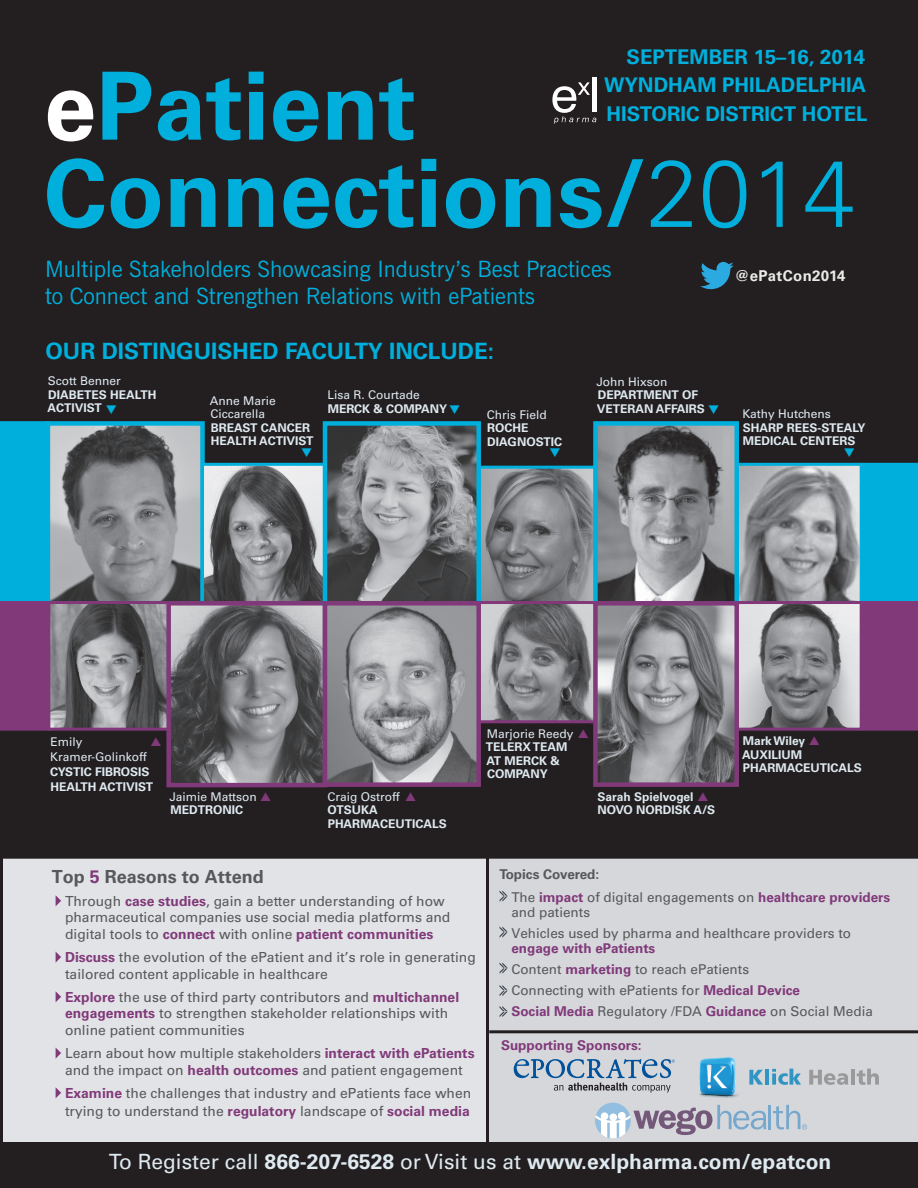
<style>
.page{position:relative;width:918px;height:1188px;background:#231f20}
.page>*{position:absolute;margin:0;border:0;box-sizing:border-box;transform-origin:0 0}
.t1{font:700 94.2px "Univers";color:#00afdc}
.t2{font:22.5px/27px "News Gothic BT";color:#00afdc}
.t3{font:700 22.5px "Univers";color:#00afdc}
.t4{font:700 21px "Univers";color:#dee9f0}
.t5{font:700 20.25px/28.5px "Univers";color:#00afdc}
.t6{font:700 18px "Univers";color:#57585a}
.t7{font:700 15px "Univers";letter-spacing:.02em;color:#e9ebe8}
.t8{font:13.8px/16.5px "Univers";color:#57585a}
.t9{font:13.5px/15px "Univers";color:#57585a}
.t10{font:700 13.5px "Univers";color:#81397a}
.t11{font:700 13.5px "Univers";color:#57585a}
.t12{font:700 12px/13.5px "Univers";color:#dee9f0}
.t13{font:12px/13.5px "Univers";color:#dee9f0}
.s1{color:#fff}
.s2{font-weight:300}
.s3{font-weight:400}
.s4{color:#00afdc}
.s5{color:#81397a}
.s6{font-weight:700;color:#81397a}
</style>
<div class="page">
<img style="left:481px;top:470px;width:112px;height:131px">
<div style="left:475px;top:466px;width:122px;height:139px;border:3px solid #00afdc"></div>
<img style="left:739px;top:467px;width:120px;height:260px">
<div style="left:735px;top:463px;width:128px;height:142px;border:3px solid #00afdc"></div>
<img style="left:51px;top:426px;width:149px;height:175px">
<div style="left:46px;top:421px;width:159px;height:185px;border:4px solid #00afdc"></div>
<img style="left:205px;top:467px;width:118px;height:134px">
<div style="left:201px;top:463px;width:126px;height:142px;border:3px solid #00afdc"></div>
<img style="left:51px;top:605px;width:115px;height:122px">
<div style="left:47px;top:601px;width:123px;height:130px;border:3px solid #81397a"></div>
<svg style="left:0;top:421px;width:50px;height:310px;background:#367db2"></svg>
<img style="left:171px;top:606px;width:151px;height:176px">
<div style="left:166px;top:601px;width:161px;height:186px;border:4px solid #81397a"></div>
<div style="left:735px;top:601px;width:128px;height:130px;border:3px solid #81397a"></div>
<svg style="left:861px;top:463px;width:57px;height:268px;background:#3e75ac"></svg>
<img style="left:481px;top:605px;width:112px;height:114px">
<div style="left:477px;top:601px;width:120px;height:122px;border:3px solid #81397a"></div>
<div style="left:2px;top:857px;width:513px;height:294px;background:#e1e3e6"></div>
<div style="left:0;top:856px;width:517px;height:296px;border:3px solid #231f20"></div>
<div style="left:486px;top:856px;width:432px;height:287px;background:#d5d7db"></div>
<img style="left:598px;top:426px;width:136px;height:356px">
<div style="left:593px;top:421px;width:146px;height:185px;border:4px solid #00afdc"></div>
<img style="left:328px;top:426px;width:148px;height:356px">
<div style="left:323px;top:421px;width:158px;height:185px;border:4px solid #00afdc"></div>
<div style="left:323px;top:601px;width:158px;height:186px;border:4px solid #81397a"></div>
<div style="left:593px;top:601px;width:146px;height:186px;border:4px solid #81397a"></div>
<svg style="left:500px;top:890px;width:8px;height:12px"></svg>
<svg style="left:500px;top:926px;width:8px;height:12px"></svg>
<svg style="left:500px;top:962px;width:8px;height:12px"></svg>
<svg style="left:500px;top:985px;width:8px;height:11px"></svg>
<svg style="left:500px;top:1006px;width:8px;height:11px"></svg>
<svg style="left:56px;top:896px;width:5px;height:10px"></svg>
<svg style="left:56px;top:952px;width:5px;height:10px"></svg>
<svg style="left:56px;top:992px;width:5px;height:10px"></svg>
<svg style="left:56px;top:1048px;width:5px;height:10px"></svg>
<svg style="left:56px;top:1088px;width:5px;height:10px"></svg>
<svg style="left:700px;top:262px;width:34px;height:27px"></svg>
<hr style="left:592px;top:78px;width:4px;height:34px;background:#fff">
<svg style="left:552px;top:82px;width:44px;height:42px"></svg>
<div style="left:2px;top:1143px;width:916px;height:45px;background:#231f20"></div>
<hr style="left:765px;top:1069px;width:4px;height:16px;background:#3195c3">
<svg style="left:772px;top:1069px;width:29px;height:16px"></svg>
<svg style="left:809px;top:1070px;width:39px;height:15px"></svg>
<hr style="left:851px;top:1069px;width:4px;height:16px;background:#9a9a9a">
<svg style="left:857px;top:1069px;width:22px;height:16px"></svg>
<hr style="left:768px;top:1105px;width:3px;height:24px;background:#76a8ce">
<svg style="left:773px;top:1105px;width:34px;height:25px"></svg>
<svg style="left:514px;top:1057px;width:252px;height:81px;background:#b5c2d0"></svg>
<hr style="left:489px;top:1030px;width:429px;height:3px;background:#231f20">
<p class="t5" style="left:627px;top:43px;width:240px">SEPTEMBER 15–16, 2014</p>
<p class="t5" style="left:604px;top:71px;width:265px">WYNDHAM PHILADELPHIA<br>HISTORIC DISTRICT HOTEL</p>
<p class="t1" style="left:44px;top:51px;width:373px"><span class="s1">e</span>Patient</p>
<p class="t1" style="left:44px;top:139px;width:813px">Connections/<span class="s2">2014</span></p>
<p class="t2" style="left:45px;top:255px;width:568px">Multiple Stakeholders Showcasing Industry’s Best Practices to Connect and Strengthen Relations with ePatients</p>
<p class="t3" style="left:45px;top:338px;width:450px">OUR DISTINGUISHED FACULTY INCLUDE:</p>
<p class="t12" style="left:48px;top:374px;width:110px"><span class="s3">Scott Benner<br></span>DIABETES HEALTH<br>ACTIVIST</p>
<p class="t13" style="left:210px;top:394px;width:68px">Anne Marie<br>Ciccarella</p>
<p class="t12" style="left:211px;top:421px;width:104px">BREAST CANCER<br>HEALTH ACTIVIST</p>
<p class="t13" style="left:327px;top:388px;width:94px">Lisa R. Courtade</p>
<p class="t12" style="left:328px;top:402px;width:134px">MERCK &amp; COMPANY <span class="s4">❑</span></p>
<p class="t13" style="left:487px;top:408px;width:62px">Chris Field</p>
<p class="t12" style="left:487px;top:421px;width:76px">ROCHE<br>DIAGNOSTIC</p>
<p class="t13" style="left:596px;top:375px;width:73px">John Hixson</p>
<p class="t12" style="left:597px;top:389px;width:124px">DEPARTMENT OF<br>VETERAN AFFAIRS <span class="s4">❑</span></p>
<p class="t7" style="left:735px;top:267px;width:112px">@ePatCon2014</p>
<p class="t13" style="left:742px;top:407px;width:90px">Kathy Hutchens</p>
<p class="t12" style="left:743px;top:421px;width:124px">SHARP REES-STEALY<br>MEDICAL CENTERS</p>
<p class="t13" style="left:50px;top:734px;width:98px;line-height:15px">Emily<br>Kramer-Golinkoff</p>
<p class="t12" style="left:50px;top:764px;width:104px;line-height:15px">CYSTIC FIBROSIS<br>HEALTH ACTIVIST</p>
<p class="t13" style="left:169px;top:790px;width:89px">Jaimie Mattson</p>
<p class="t12" style="left:171px;top:804px;width:74px">MEDTRONIC</p>
<p class="t13" style="left:327px;top:790px;width:74px">Craig Ostroff</p>
<p class="t12" style="left:328px;top:804px;width:121px">OTSUKA<br>PHARMACEUTICALS</p>
<p class="t13" style="left:487px;top:727px;width:88px">Marjorie Reedy</p>
<p class="t12" style="left:486px;top:740px;width:83px">TELERX TEAM<br>AT MERCK &amp;<br>COMPANY</p>
<p class="t12" style="left:598px;top:790px;width:97px">Sarah Spielvogel</p>
<p class="t12" style="left:598px;top:804px;width:119px">NOVO NORDISK A/S</p>
<p class="t12" style="left:743px;top:734px;width:64px">Mark Wiley</p>
<p class="t12" style="left:742px;top:748px;width:121px">AUXILIUM<br>PHARMACEUTICALS</p>
<p class="t6" style="left:52px;top:866px;width:214px">Top <span class="s5">5</span> Reasons to Attend</p>
<p class="t8" style="left:65px;top:893px;width:387px">Through <span class="s6">case studies</span>, gain a better understanding of how pharmaceutical companies use social media platforms and digital tools to <span class="s6">connect</span> with online <span class="s6">patient communities</span></p>
<p class="t8" style="left:65px;top:949px;width:412px"><span class="s6">Discuss</span> the evolution of the ePatient and it’s role in generating tailored content applicable in healthcare</p>
<p class="t8" style="left:65px;top:989px;width:396px"><span class="s6">Explore</span> the use of third party contributors and <span class="s6">multichannel engagements</span> to strengthen stakeholder relationships with online patient communities</p>
<p class="t8" style="left:65px;top:1045px;width:411px">Learn about how multiple stakeholders <span class="s6">interact with ePatients </span>and the impact on <span class="s6">health outcomes</span> and patient engagement</p>
<p class="t8" style="left:65px;top:1084px;width:408px;line-height:18px"><span class="s6">Examine</span> the challenges that industry and ePatients face when trying to understand the <span class="s6">regulatory</span> landscape of <span class="s6">social media</span></p>
<p class="t11" style="left:500px;top:867px;width:101px">Topics Covered:</p>
<p class="t9" style="left:511px;top:889px;width:380px">The <span class="s6">impact</span> of digital engagements on <span class="s6">healthcare providers </span>and patients</p>
<p class="t9" style="left:511px;top:925px;width:341px">Vehicles used by pharma and healthcare providers to <span class="s6">engage with ePatients</span></p>
<p class="t9" style="left:511px;top:961px;width:239px">Content <span class="s6">marketing</span> to reach ePatients</p>
<p class="t9" style="left:511px;top:982px;width:290px">Connecting with ePatients for <span class="s6">Medical Device</span></p>
<p class="t9" style="left:511px;top:1003px;width:363px"><span class="s6">Social Media</span> Regulatory /FDA <span class="s6">Guidance</span> on Social Media</p>
<p class="t10" style="left:501px;top:1037px;width:142px">Supporting Sponsors:</p>
<p class="t4" style="left:109px;top:1149px;width:724px"><span class="s3">To Register call</span> 866-207-6528 <span class="s3">or Visit us at</span> www.exlpharma.com/epatcon</p>
</div>
